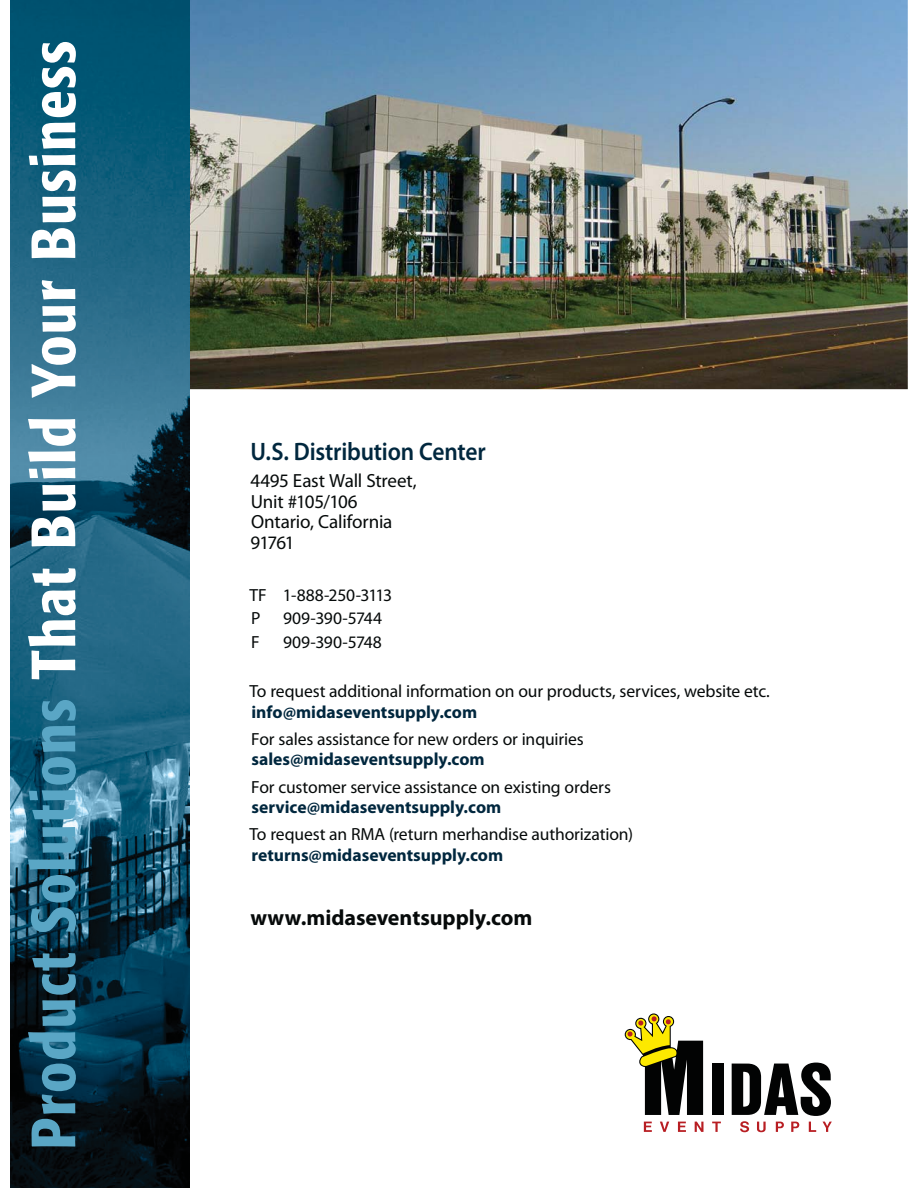
<style>
.page{position:relative;width:918px;height:1188px;background:#fff}
.page>*{position:absolute;margin:0;border:0;box-sizing:border-box;transform-origin:0 0}
.t1{font:500 condensed 61.65px "Formata";letter-spacing:.02em;color:#fff}
.t2{font:600 25.35px "Myriad Pro";letter-spacing:-.01em;color:#00273e;scale:.93 1}
.t3{font:700 22.05px "Myriad Pro";letter-spacing:-.005em;color:#060a0a}
.t4{font:19.05px/20.5px "Myriad Pro";letter-spacing:-.01em;color:#060a0a}
.t5{font:17.55px/23.2px "Myriad Pro";letter-spacing:-.005em;color:#060a0a}
.t6{font:700 17.55px "Myriad Pro";color:#00273e}
.s1{color:#5aa6c5}
</style>
<div class="page">
<img style="left:189px;top:0;width:719px;height:389px">
<div style="left:712px;top:1064px;width:12px;height:51px;background:#020303"></div>
<svg style="left:644px;top:1122px;width:8px;height:10px"></svg>
<svg style="left:660px;top:1122px;width:9px;height:10px"></svg>
<svg style="left:678px;top:1122px;width:8px;height:10px"></svg>
<svg style="left:695px;top:1122px;width:8px;height:10px"></svg>
<svg style="left:712px;top:1122px;width:9px;height:10px"></svg>
<svg style="left:732px;top:1063px;width:100px;height:69px"></svg>
<svg style="left:625px;top:1013px;width:78px;height:102px"></svg>
<img style="left:10px;top:0;width:179px;height:1188px">
<h1 class="t1" style="left:28px;top:1149px;width:1110px;rotate:-90deg"><span class="s1">Product Solutions</span> That Build Your Business</h1>
<h2 class="t2" style="left:251px;top:442px;width:254px">U.S. Distribution Center</h2>
<p class="t4" style="left:250px;top:472px;width:168px">4495 East Wall Street,<br>Unit #105/106<br>Ontario, California<br>91761</p>
<p class="t5" style="left:249px;top:585px;width:144px">TF 1-888-250-3113<br>P</p>
<p class="t5" style="left:283px;top:608px;width:101px">909-390-5744</p>
<p class="t5" style="left:251px;top:631px;width:10px">F</p>
<p class="t5" style="left:283px;top:631px;width:101px">909-390-5748</p>
<p class="t5" style="left:249px;top:681px;width:522px">To request additional information on our products, services, website etc.</p>
<p class="t6" style="left:252px;top:705px;width:227px">info@midaseventsupply.com</p>
<p class="t5" style="left:251px;top:728px;width:334px">For sales assistance for new orders or inquiries</p>
<p class="t6" style="left:252px;top:753px;width:235px">sales@midaseventsupply.com</p>
<p class="t5" style="left:251px;top:776px;width:361px">For customer service assistance on existing orders</p>
<p class="t6" style="left:252px;top:801px;width:251px">service@midaseventsupply.com</p>
<p class="t5" style="left:250px;top:824px;width:385px">To request an RMA (return merhandise authorization)</p>
<p class="t6" style="left:252px;top:848px;width:253px">returns@midaseventsupply.com</p>
<p class="t3" style="left:250px;top:910px;width:284px">www.midaseventsupply.com</p>
</div>
